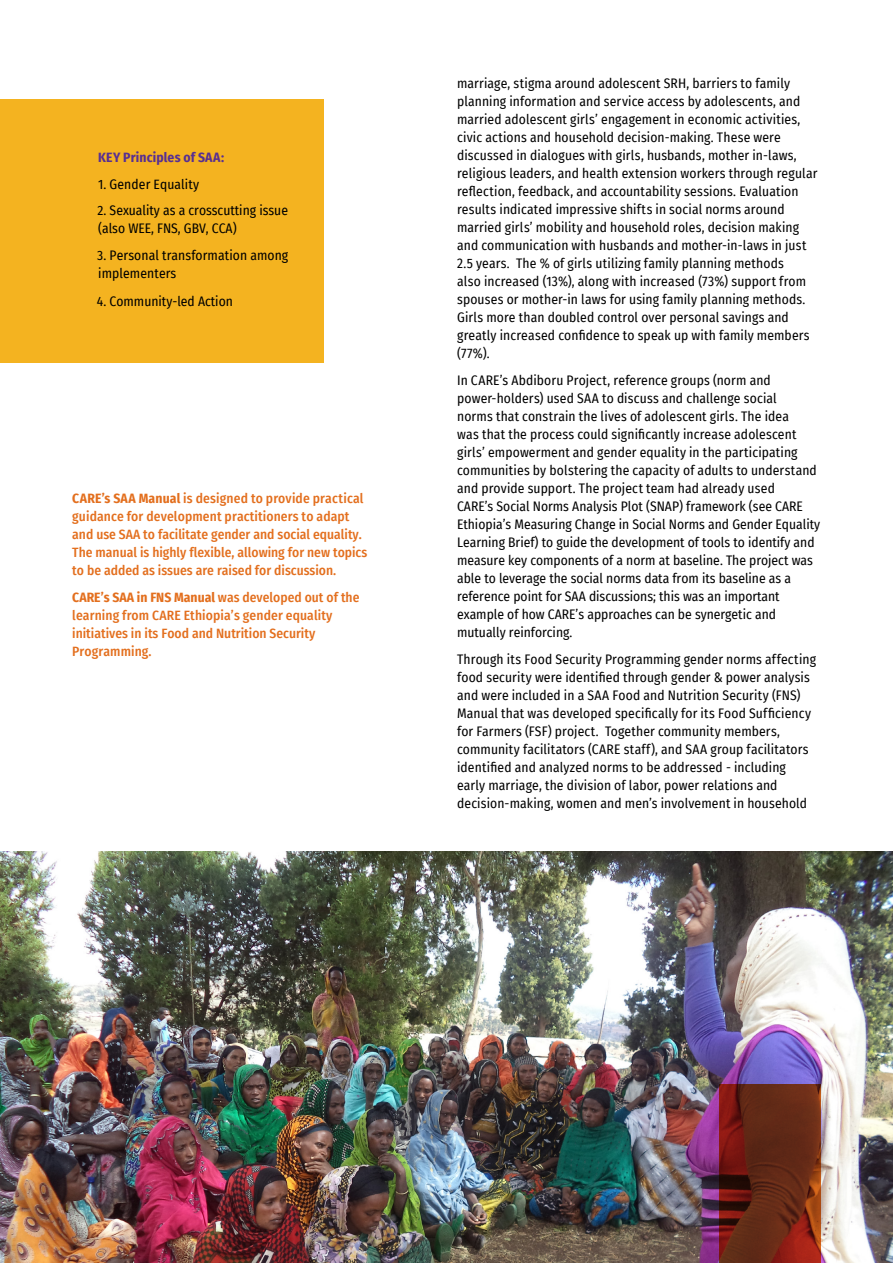
<style>
.page{position:relative;width:893px;height:1263px;background:#fff}
.page>*{position:absolute;margin:0;border:0;box-sizing:border-box;transform-origin:0 0}
.Body_Text_-_Align_Le{font:13.5px/18px "Fira Sans Condensed";letter-spacing:.01em;color:#000}
.Pull_Quote{font:500 13.5px/18px "Fira Sans Condensed";color:#e36f1e}
.Pull_Quote-2{font:13.5px/18px "Fira Sans Condensed";color:#000}
.Pull_Quote-3{font:700 13.5px "Fira Sans Condensed";letter-spacing:.015em;color:#582f92}
.s1{font-weight:700}
.s2{font-style:inherit}
</style>
<div class="page">
<div style="left:0;top:99px;width:323px;height:264px;background:#f4b320"></div>
<img style="left:0;top:852px;width:893px;height:411px">
<svg style="left:719px;top:1084px;width:102px;height:179px;background:#6b2614"></svg>
<p class="Pull_Quote-3" style="left:98px;top:146px;width:127px">KEY Principles of SAA:</p>
<p class="Pull_Quote-2" style="left:98px;top:175px;width:103px">1. Gender Equality</p>
<p class="Pull_Quote-2" style="left:97px;top:200px;width:192px">2. Sexuality as a crosscutting issue (also WEE, FNS, GBV, CCA)</p>
<p class="Pull_Quote-2" style="left:97px;top:245px;width:193px">3. Personal transformation among implementers</p>
<p class="Pull_Quote-2" style="left:97px;top:292px;width:138px">4. Community-led Action</p>
<p class="Pull_Quote" style="left:72px;top:488px;width:297px"><span class="s1">CARE’s SAA Manual</span> is designed to provide practical guidance for development practitioners to adapt and use SAA to facilitate gender and social equality.<br>The manual is highly flexible, allowing for new topics to be added as issues are raised for discussion.</p>
<p class="Pull_Quote" style="left:72px;top:587px;width:289px"><span class="s1">CARE’s SAA in FNS Manual</span> was developed out of the learning from CARE Ethiopia’s gender equality initiatives in its Food and Nutrition Security Programming.</p>
<p class="Body_Text_-_Align_Le" style="left:457px;top:74px;width:362px">marriage, stigma around adolescent SRH, barriers to family planning information and service access by adolescents, and married adolescent girls’ engagement in economic activities, civic actions and household decision-making. These were discussed in dialogues with girls, husbands, mother in-laws, religious leaders, and health extension workers through regular reflection, feedback, and accountability sessions. Evaluation results indicated impressive shifts in social norms around married girls’ mobility and household roles, decision making and communication with husbands and mother-in-laws in just 2.5 years. The % of girls utilizing family planning methods<br>also increased (13%), along with increased (73%) support from spouses or mother-in laws for using family planning methods.<br>Girls more than doubled control over personal savings and greatly increased confidence to speak up with family members (77%).</p>
<p class="Body_Text_-_Align_Le" style="left:457px;top:371px;width:365px">In CARE’s Abdiboru Project, reference groups (norm and power-holders) used SAA to discuss and challenge social<br>norms that constrain the lives of adolescent girls. The idea<br>was that the process could significantly increase adolescent girls’ empowerment and gender equality in the participating communities by bolstering the capacity of adults to understand and provide support. The project team had already used<br>CARE’s Social Norms Analysis Plot (SNAP) framework (see CARE Ethiopia’s Measuring Change in Social Norms and Gender <span class="s2">Equality </span>Learning Brief) to guide the development of tools to identify and measure key components of a norm at baseline. The project was able to leverage the social norms data from its baseline as a reference point for SAA discussions; this was an important example of how CARE’s approaches can be synergetic and mutually reinforcing.</p>
<p class="Body_Text_-_Align_Le" style="left:457px;top:650px;width:360px">Through its Food Security Programming gender norms affecting food security were identified through gender &amp; power analysis and were included in a SAA Food and Nutrition Security (FNS)<br>Manual that was developed specifically for its Food Sufficiency for Farmers (FSF) project. Together community members, community facilitators (CARE staff), and SAA group facilitators identified and analyzed norms to be addressed - including early marriage, the division of labor, power relations and decision-making, women and men’s involvement in household</p>
</div>
